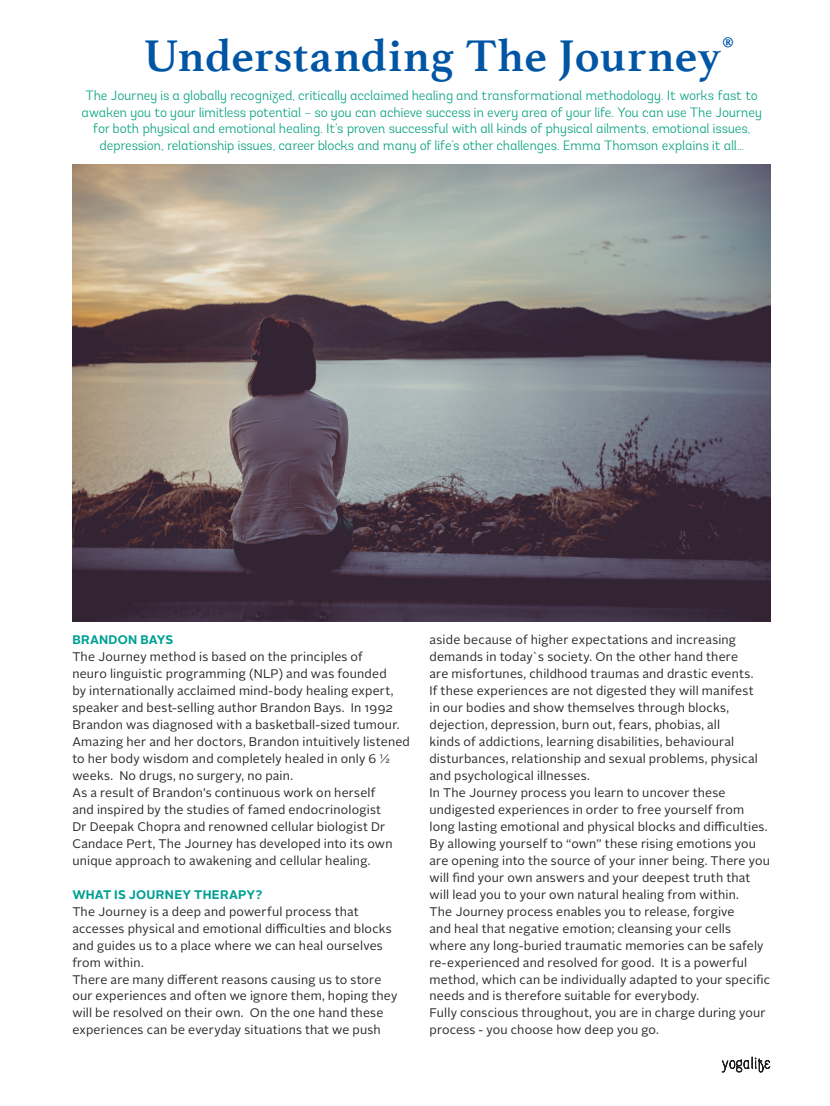
<style>
.page{position:relative;width:830px;height:1106px;background:#fff}
.page>*{position:absolute;margin:0;border:0;box-sizing:border-box;transform-origin:0 0}
.t1{font:700 46.5px "Athelas";letter-spacing:.005em;color:#0155a5}
.t2{font:300 13.5px/16.5px "Andes";letter-spacing:-.015em;color:#07a27e;text-align:center}
.t3{font:12.45px/17px "Alright Sans";letter-spacing:.015em;color:#2a2a2a}
.t4{font:700 12.45px "Alright Sans";letter-spacing:.02em;color:#009f94}
</style>
<div class="page">
<img style="left:72px;top:164px;width:698px;height:457px">
<svg style="left:721px;top:1056px;width:48px;height:16px"></svg>
<p class="t1" style="left:144px;top:18px;width:591px">Understanding The Journey<sup>®</sup></p>
<p class="t2" style="left:82px;top:87px;width:681px">The Journey is a globally recognized, critically acclaimed healing and transformational methodology. It works fast to awaken you to your limitless potential – so you can achieve success in every area of your life. You can use The Journey for both physical and emotional healing. It’s proven successful with all kinds of physical ailments, emotional issues, depression, relationship issues, career blocks and many of life’s other challenges. Emma Thomson explains it all…</p>
<p class="t4" style="left:72px;top:631px;width:102px">BRANDON BAYS</p>
<p class="t3" style="left:72px;top:648px;width:339px">The Journey method is based on the principles of<br>neuro linguistic programming (NLP) and was founded<br>by internationally acclaimed mind-body healing expert, speaker and best-selling author Brandon Bays. In 1992<br>Brandon was diagnosed with a basketball-sized tumour.<br>Amazing her and her doctors, Brandon intuitively listened to her body wisdom and completely healed in only 6 ½ weeks. No drugs, no surgery, no pain.</p>
<p class="t3" style="left:72px;top:784px;width:321px">As a result of Brandon’s continuous work on herself and inspired by the studies of famed endocrinologist Dr Deepak Chopra and renowned cellular biologist Dr Candace Pert, The Journey has developed into its own unique approach to awakening and cellular healing.</p>
<p class="t4" style="left:72px;top:885px;width:191px">WHAT IS JOURNEY THERAPY?</p>
<p class="t3" style="left:72px;top:903px;width:321px">The Journey is a deep and powerful process that accesses physical and emotional difficulties and blocks and guides us to a place where we can heal ourselves from within.</p>
<p class="t3" style="left:72px;top:970px;width:326px">There are many different reasons causing us to store our experiences and often we ignore them, hoping they will be resolved on their own. On the one hand these experiences can be everyday situations that we push</p>
<p class="t3" style="left:429px;top:631px;width:330px">aside because of higher expectations and increasing demands in today`s society. On the other hand there are misfortunes, childhood traumas and drastic events.<br>If these experiences are not digested they will manifest in our bodies and show themselves through blocks, dejection, depression, burn out, fears, phobias, all<br>kinds of addictions, learning disabilities, behavioural disturbances, relationship and sexual problems, physical and psychological illnesses.</p>
<p class="t3" style="left:429px;top:784px;width:342px">In The Journey process you learn to uncover these undigested experiences in order to free yourself from long lasting emotional and physical blocks and difficulties.<br>By allowing yourself to “own” these rising emotions you are opening into the source of your inner being. There you will find your own answers and your deepest truth that will lead you to your own natural healing from within.</p>
<p class="t3" style="left:429px;top:903px;width:342px">The Journey process enables you to release, forgive<br>and heal that negative emotion; cleansing your cells where any long-buried traumatic memories can be safely re-experienced and resolved for good. It is a powerful method, which can be individually adapted to your specific needs and is therefore suitable for everybody.</p>
<p class="t3" style="left:429px;top:1004px;width:337px">Fully conscious throughout, you are in charge during your process - you choose how deep you go.</p>
</div>
